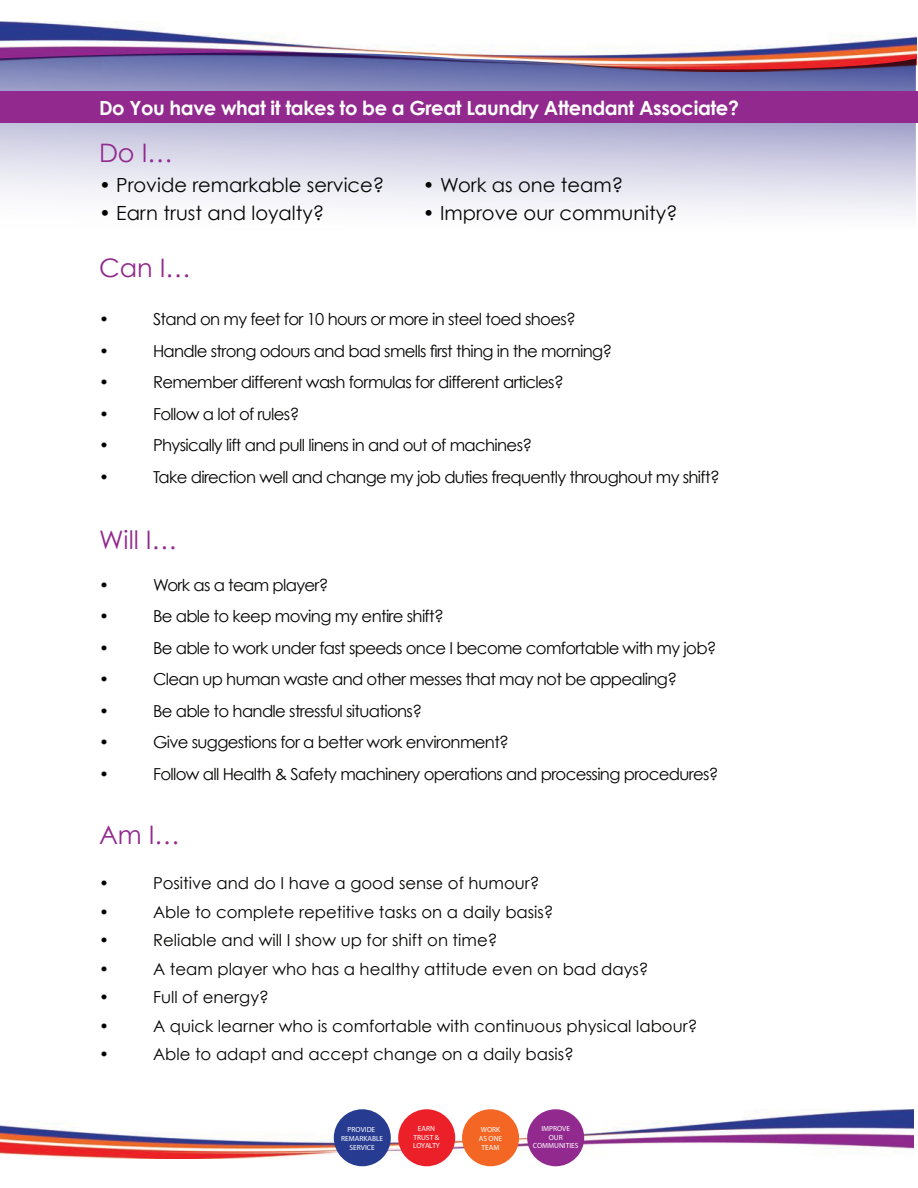
<style>
.page{position:relative;width:918px;height:1188px;background:#fff}
.page>*{position:absolute;margin:0;border:0;box-sizing:border-box;transform-origin:0 0}
.t1{font:25.5px "Century Gothic";color:#91298e}
.t2{font:19.5px "Century Gothic";color:#040503}
.t3{font:700 19.5px "Century Gothic";letter-spacing:-.02em;color:#fff}
.t4{font:16.5px "Century Gothic";letter-spacing:-.04em;color:#040503}
.t5{font:16.5px "Century Gothic";color:#040503}
.t6{font:7.5px/9px "Myriad Pro";color:#fff;text-align:center}
</style>
<div class="page">
<img style="left:0;top:1109px;width:914px;height:50px">
<svg style="left:0;top:71px;width:916px;height:142px"></svg>
<img style="left:0;top:22px;width:916px;height:49px">
<div style="left:0;top:92px;width:918px;height:31px;background:#91298e"></div>
<div style="left:334px;top:1109px;width:57px;height:57px;background:#273c91;border-radius:50%"></div>
<div style="left:398px;top:1109px;width:57px;height:57px;background:#ec2029;border-radius:50%"></div>
<div style="left:462px;top:1109px;width:57px;height:57px;background:#f36624;border-radius:50%"></div>
<div style="left:527px;top:1109px;width:57px;height:57px;background:#91298e;border-radius:50%"></div>
<p class="t3" style="left:99px;top:96px;width:641px">Do You have what it takes to be a Great Laundry Attendant Associate?</p>
<p class="t1" style="left:99px;top:137px;width:76px">Do I…</p>
<p class="t2" style="left:99px;top:173px;width:287px">• Provide remarkable service?</p>
<p class="t2" style="left:423px;top:173px;width:202px">• Work as one team?</p>
<p class="t2" style="left:99px;top:201px;width:227px">• Earn trust and loyalty?</p>
<p class="t2" style="left:423px;top:201px;width:256px">• Improve our community?</p>
<p class="t1" style="left:99px;top:252px;width:94px">Can I…</p>
<p class="t4" style="left:99px;top:309px;width:11px">•</p>
<p class="t4" style="left:153px;top:309px;width:424px">Stand on my feet for 10 hours or more in steel toed shoes?</p>
<p class="t4" style="left:99px;top:341px;width:11px">•</p>
<p class="t4" style="left:153px;top:341px;width:461px">Handle strong odours and bad smells first thing in the morning?</p>
<p class="t4" style="left:99px;top:372px;width:11px">•</p>
<p class="t4" style="left:153px;top:372px;width:412px">Remember different wash formulas for different articles?</p>
<p class="t4" style="left:99px;top:404px;width:11px">•</p>
<p class="t4" style="left:153px;top:404px;width:148px">Follow a lot of rules?</p>
<p class="t4" style="left:99px;top:435px;width:11px">•</p>
<p class="t4" style="left:153px;top:435px;width:381px">Physically lift and pull linens in and out of machines?</p>
<p class="t4" style="left:99px;top:467px;width:11px">•</p>
<p class="t4" style="left:153px;top:467px;width:568px">Take direction well and change my job duties frequently throughout my shift?</p>
<p class="t1" style="left:99px;top:524px;width:80px">Will I…</p>
<p class="t4" style="left:99px;top:575px;width:11px">•</p>
<p class="t4" style="left:153px;top:575px;width:177px">Work as a team player?</p>
<p class="t4" style="left:99px;top:606px;width:11px">•</p>
<p class="t4" style="left:153px;top:606px;width:292px">Be able to keep moving my entire shift?</p>
<p class="t4" style="left:99px;top:638px;width:11px">•</p>
<p class="t4" style="left:153px;top:638px;width:565px">Be able to work under fast speeds once I become comfortable with my job?</p>
<p class="t4" style="left:99px;top:669px;width:11px">•</p>
<p class="t4" style="left:153px;top:669px;width:526px">Clean up human waste and other messes that may not be appealing?</p>
<p class="t4" style="left:99px;top:701px;width:11px">•</p>
<p class="t4" style="left:153px;top:701px;width:271px">Be able to handle stressful situations?</p>
<p class="t4" style="left:99px;top:732px;width:11px">•</p>
<p class="t4" style="left:153px;top:732px;width:358px">Give suggestions for a better work environment?</p>
<p class="t4" style="left:99px;top:764px;width:11px">•</p>
<p class="t4" style="left:153px;top:764px;width:567px">Follow all Health &amp; Safety machinery operations and processing procedures?</p>
<p class="t1" style="left:99px;top:819px;width:83px">Am I…</p>
<p class="t4" style="left:99px;top:873px;width:11px">•</p>
<p class="t5" style="left:153px;top:873px;width:388px">Positive and do I have a good sense of humour?</p>
<p class="t4" style="left:99px;top:902px;width:11px">•</p>
<p class="t5" style="left:153px;top:902px;width:402px">Able to complete repetitive tasks on a daily basis?</p>
<p class="t4" style="left:99px;top:930px;width:11px">•</p>
<p class="t5" style="left:153px;top:930px;width:346px">Reliable and will I show up for shift on time?</p>
<p class="t4" style="left:99px;top:959px;width:11px">•</p>
<p class="t5" style="left:153px;top:959px;width:497px">A team player who has a healthy attitude even on bad days?</p>
<p class="t4" style="left:99px;top:987px;width:11px">•</p>
<p class="t5" style="left:153px;top:987px;width:117px">Full of energy?</p>
<p class="t4" style="left:99px;top:1016px;width:11px">•</p>
<p class="t5" style="left:153px;top:1016px;width:546px">A quick learner who is comfortable with continuous physical labour?</p>
<p class="t4" style="left:99px;top:1044px;width:11px">•</p>
<p class="t5" style="left:153px;top:1044px;width:422px">Able to adapt and accept change on a daily basis?</p>
<p class="t6" style="left:341px;top:1125px;width:44px">PROVIDE<br>REMARKABLE<br>SERVICE</p>
<p class="t6" style="left:413px;top:1123px;width:28px">EARN<br>TRUST &amp;<br>LOYALTY</p>
<p class="t6" style="left:479px;top:1125px;width:25px">WORK<br>AS ONE<br>TEAM</p>
<p class="t6" style="left:533px;top:1123px;width:47px">IMPROVE<br>OUR<br>COMMUNITIES</p>
</div>
